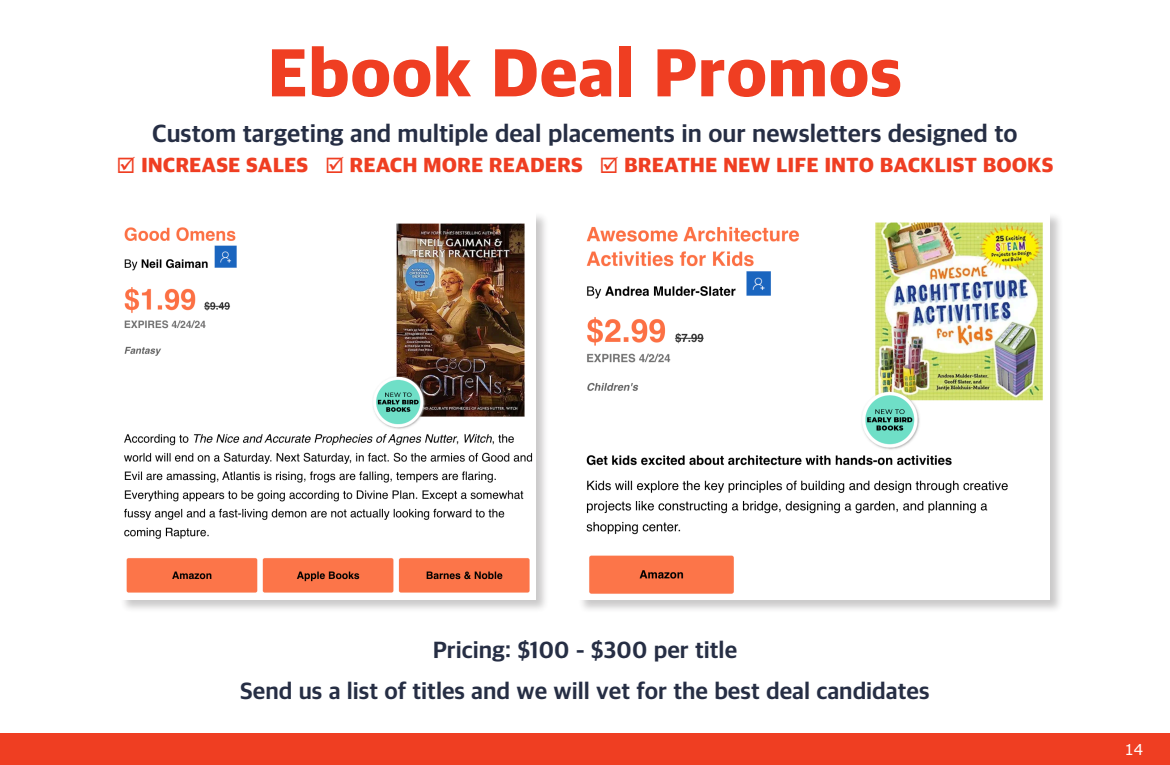
<style>
.page{position:relative;width:1170px;height:765px;background:#fff}
.page>*{position:absolute;margin:0;border:0;box-sizing:border-box;transform-origin:0 0}
.t1{font:800 70px "Apple SD Gothic Neo";color:#ef3e22}
.t2{font:800 25px "Apple SD Gothic Neo";color:#262e44}
.t3{font:800 23.75px "Apple SD Gothic Neo";color:#262e44}
.t4{font:800 21.25px "Apple SD Gothic Neo";color:#ef3e22}
.t5{font:15px "Verdana";color:#fff}
</style>
<div class="page">
<div style="left:0;top:733px;width:1170px;height:32px;background:#ef3e22"></div>
<div style="left:120px;top:212px;width:430px;height:401px;background:#231f20;opacity:.24"></div>
<img style="left:120px;top:212px;width:416px;height:387px">
<div style="left:577px;top:211px;width:487px;height:402px;background:#231f20;opacity:.24"></div>
<img style="left:578px;top:212px;width:472px;height:388px">
<p class="t1" style="left:267px;top:21px;width:637px">Ebook Deal Promos</p>
<p class="t2" style="left:152px;top:115px;width:867px">Custom targeting and multiple deal placements in our newsletters designed to</p>
<p class="t4" style="left:116px;top:149px;width:939px">☑ INCREASE SALES ☑ REACH MORE READERS ☑ BREATHE NEW LIFE INTO BACKLIST BOOKS</p>
<p class="t3" style="left:433px;top:633px;width:306px">Pricing: $100 - $300 per title</p>
<p class="t3" style="left:240px;top:674px;width:691px">Send us a list of titles and we will vet for the best deal candidates</p>
<p class="t5" style="left:1124px;top:740px;width:21px">14</p>
</div>
